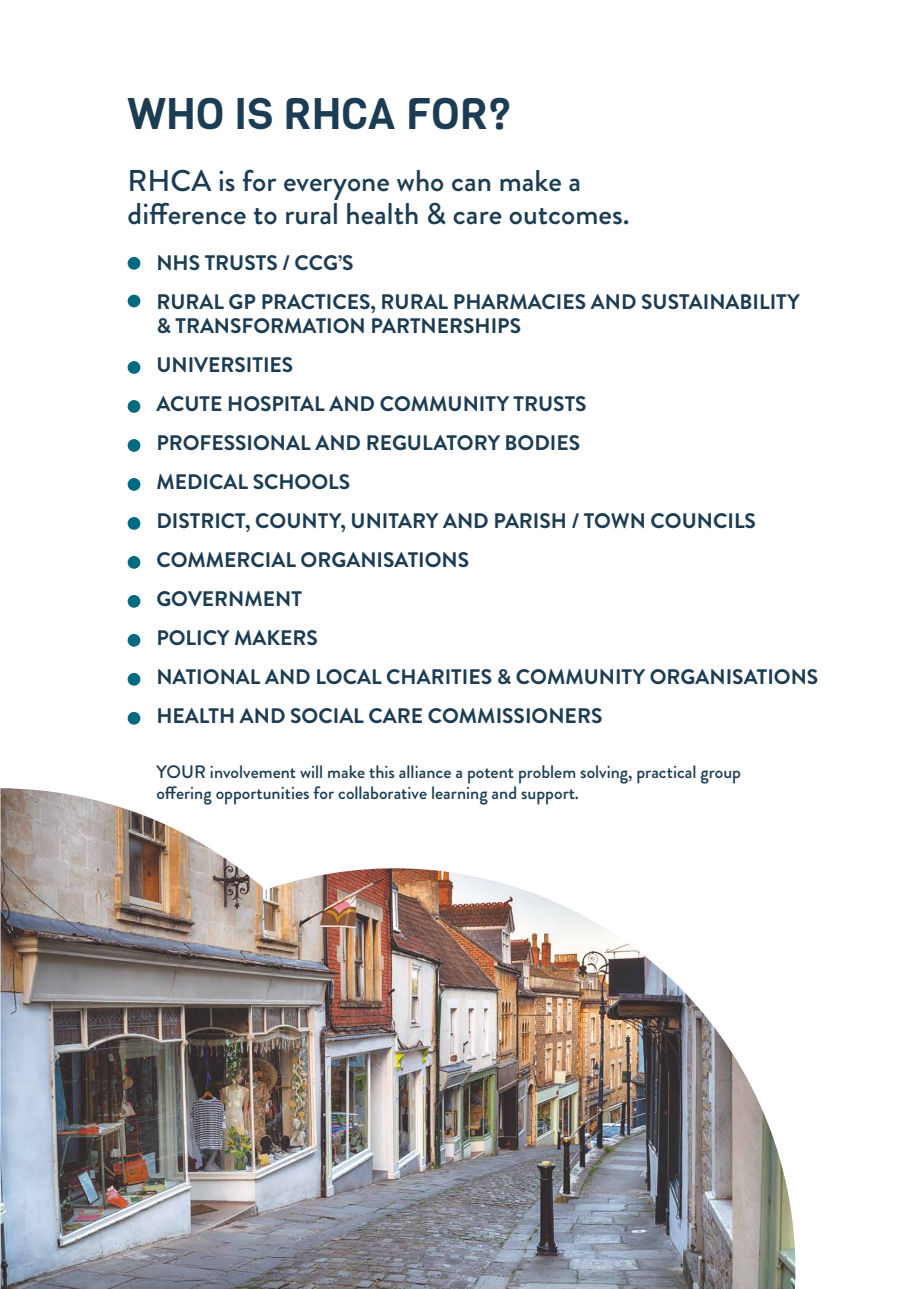
<style>
.page{position:relative;width:919px;height:1289px;background:#fff}
.page>*{position:absolute;margin:0;border:0;box-sizing:border-box;transform-origin:0 0}
.t1{font:43.5px "Viga";color:#1b3c52}
.t2{font:500 30px/33px "Brandon Grotesque";color:#1b3c52}
.t3{font:700 21px/39px "Brandon Grotesque";color:#1b3c52}
.t4{font:500 18px/21px "Brandon Grotesque";color:#1b3c52}
</style>
<div class="page">
<img style="left:0;top:788px;width:795px;height:500px">
<div style="left:128px;top:257px;width:12px;height:13px;background:#006a83;border-radius:50%"></div>
<div style="left:128px;top:400px;width:12px;height:13px;background:#006a83;border-radius:50%"></div>
<div style="left:128px;top:517px;width:12px;height:13px;background:#006a83;border-radius:50%"></div>
<div style="left:128px;top:361px;width:12px;height:13px;background:#006a83;border-radius:50%"></div>
<div style="left:128px;top:478px;width:12px;height:13px;background:#006a83;border-radius:50%"></div>
<div style="left:128px;top:595px;width:12px;height:12px;background:#006a83;border-radius:50%"></div>
<div style="left:128px;top:712px;width:12px;height:12px;background:#006a83;border-radius:50%"></div>
<div style="left:128px;top:294px;width:12px;height:13px;background:#006a83;border-radius:50%"></div>
<div style="left:128px;top:439px;width:12px;height:13px;background:#006a83;border-radius:50%"></div>
<div style="left:128px;top:556px;width:12px;height:12px;background:#006a83;border-radius:50%"></div>
<div style="left:128px;top:634px;width:12px;height:12px;background:#006a83;border-radius:50%"></div>
<div style="left:128px;top:673px;width:12px;height:12px;background:#006a83;border-radius:50%"></div>
<h1 class="t1" style="left:128px;top:85px;width:384px">WHO IS RHCA FOR?</h1>
<h2 class="t2" style="left:128px;top:165px;width:503px">RHCA is for everyone who can make a difference to rural health &amp; care outcomes.</h2>
<p class="t3" style="left:156px;top:243px;width:645px">NHS TRUSTS / CCG’S<br>RURAL GP PRACTICES, RURAL PHARMACIES AND SUSTAINABILITY</p>
<p class="t3" style="left:156px;top:306px;width:663px">&amp; TRANSFORMATION PARTNERSHIPS<br>UNIVERSITIES<br>ACUTE HOSPITAL AND COMMUNITY TRUSTS<br>PROFESSIONAL AND REGULATORY BODIES<br>MEDICAL SCHOOLS<br>DISTRICT, COUNTY, UNITARY AND PARISH / TOWN COUNCILS<br>COMMERCIAL ORGANISATIONS<br>GOVERNMENT<br>POLICY MAKERS<br>NATIONAL AND LOCAL CHARITIES &amp; COMMUNITY ORGANISATIONS<br>HEALTH AND SOCIAL CARE COMMISSIONERS</p>
<p class="t4" style="left:156px;top:761px;width:586px">YOUR involvement will make this alliance a potent problem solving, practical group offering opportunities for collaborative learning and support.</p>
</div>
